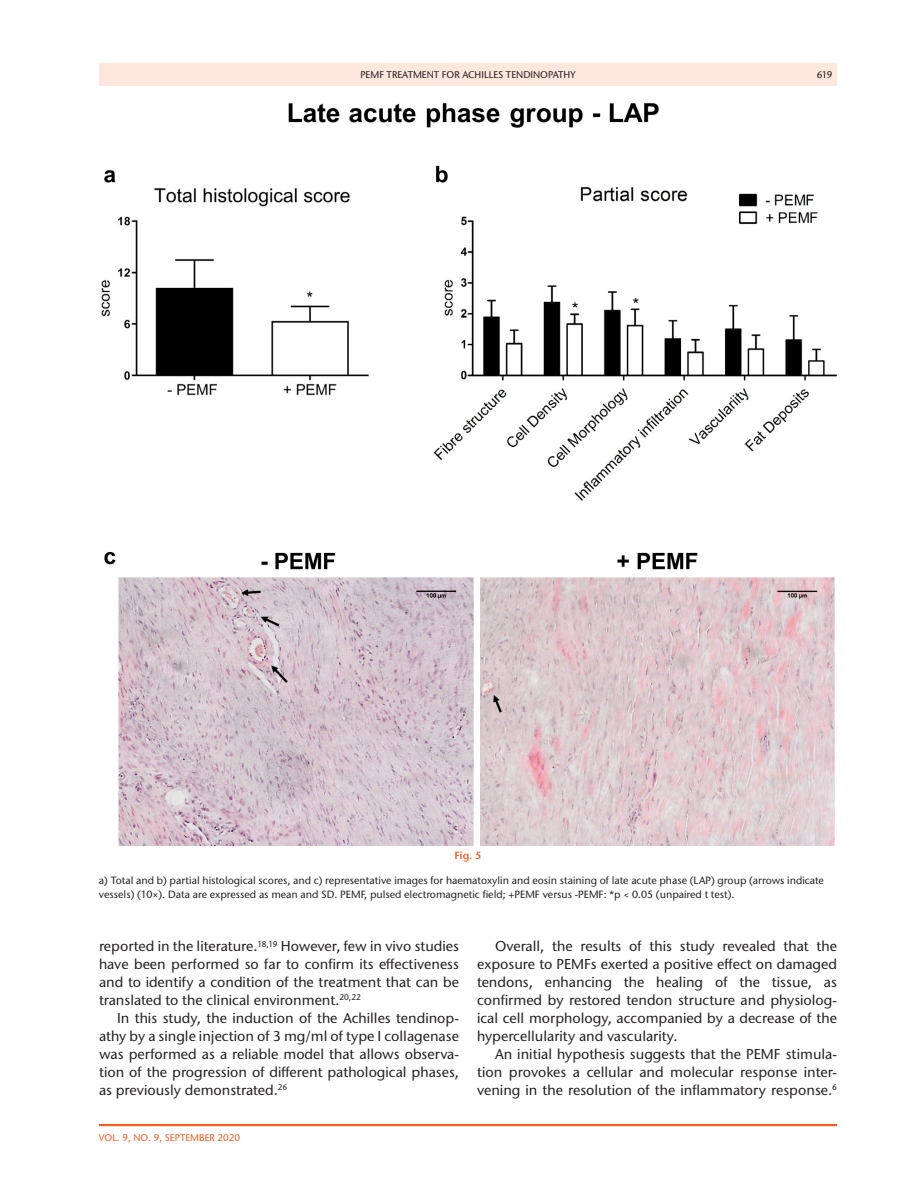
<style>
.page{position:relative;width:918px;height:1188px;background:#fff}
.page>*{position:absolute;margin:0;border:0;box-sizing:border-box;transform-origin:0 0}
.t1{font:500 14.25px/18px "Stone Sans ITC Pro";color:#231f20;text-align:justify}
.t2{font:500 10.5px/13.5px "Stone Sans ITC Pro";color:#231f20}
.t3{font:600 10.5px "Stone Sans ITC Pro";color:#f15f23}
.t4{font:500 9.75px "Stone Sans ITC Pro";color:#231f20}
.t5{font:500 9.75px "Stone Sans ITC Pro";color:#f15f23}
</style>
<div class="page">
<hr style="left:99px;top:1124px;width:738px;height:2px;background:#f15f23">
<div style="left:99px;top:63px;width:738px;height:23px;background:#fee7dc"></div>
<img style="left:101px;top:104px;width:736px;height:741px">
<p class="t4" style="left:360px;top:68px;width:217px">PEMF TREATMENT FOR ACHILLES TENDINOPATHY</p>
<p class="t4" style="left:817px;top:68px;width:17px">619</p>
<p class="t3" style="left:454px;top:848px;width:29px">Fig. 5</p>
<p class="t2" style="left:99px;top:874px;width:726px">a) Total and b) partial histological scores, and c) representative images for haematoxylin and eosin staining of late acute phase (LAP) group (arrows indicate vessels) (10×). Data are expressed as mean and SD . PEM</p>
<p class="t2" style="left:361px;top:887px;width:161px">F, pulsed electromagnetic field; +PEM</p>
<p class="t2" style="left:535px;top:887px;width:51px">F versus -PEM</p>
<p class="t2" style="left:599px;top:887px;width:137px">F: *p &lt; 0.05 (unpaired t test).</p>
<p class="t1" style="left:99px;top:937px;width:362px">reported in the literature.<sup>18,19</sup> However, few in vivo studies have been performed so far to confirm its effectiveness and to identify a condition of the treatment that can be translated to the clinical environment.<sup>20,22</sup></p>
<p class="t1" style="left:99px;top:1009px;width:362px;text-indent:18px">I n this study, the induction of the Achilles tendinop&shy;athy by a single injection of 3 mg/ml of type I collagenase was performed as a reliable model that allows observa&shy;tion of the progression of different pathological phases, as previously demonstrated.<sup>26</sup></p>
<p class="t5" style="left:99px;top:1132px;width:73px">VOL. 9, NO . 9, SEPTEM</p>
<p class="t5" style="left:199px;top:1132px;width:42px">BER 2020</p>
<p class="t1" style="left:477px;top:937px;width:362px;text-indent:18px">Overall, the results of this study revealed that the exposure to PEM</p>
<p class="t1" style="left:584px;top:955px;width:254px">Fs exerted a positive effect on damaged</p>
<p class="t1" style="left:477px;top:973px;width:361px">tendons, enhancing the healing of the tissue, as</p>
<p class="t1" style="left:477px;top:991px;width:362px">confirmed by restored tendon structure and physiolog-</p>
<p class="t1" style="left:477px;top:1009px;width:362px">ical cell morphology, accompanied by a decrease of the</p>
<p class="t1" style="left:477px;top:1027px;width:202px">hypercellularity and vascularity.</p>
<p class="t1" style="left:495px;top:1045px;width:261px">An initial hypothesis suggests that the PEM</p>
<p class="t1" style="left:477px;top:1045px;width:362px;text-indent:297px">F stimula&shy;tion provokes a cellular and molecular response inter&shy;vening in the resolution of the inflammatory response.<sup>6</sup></p>
</div>
